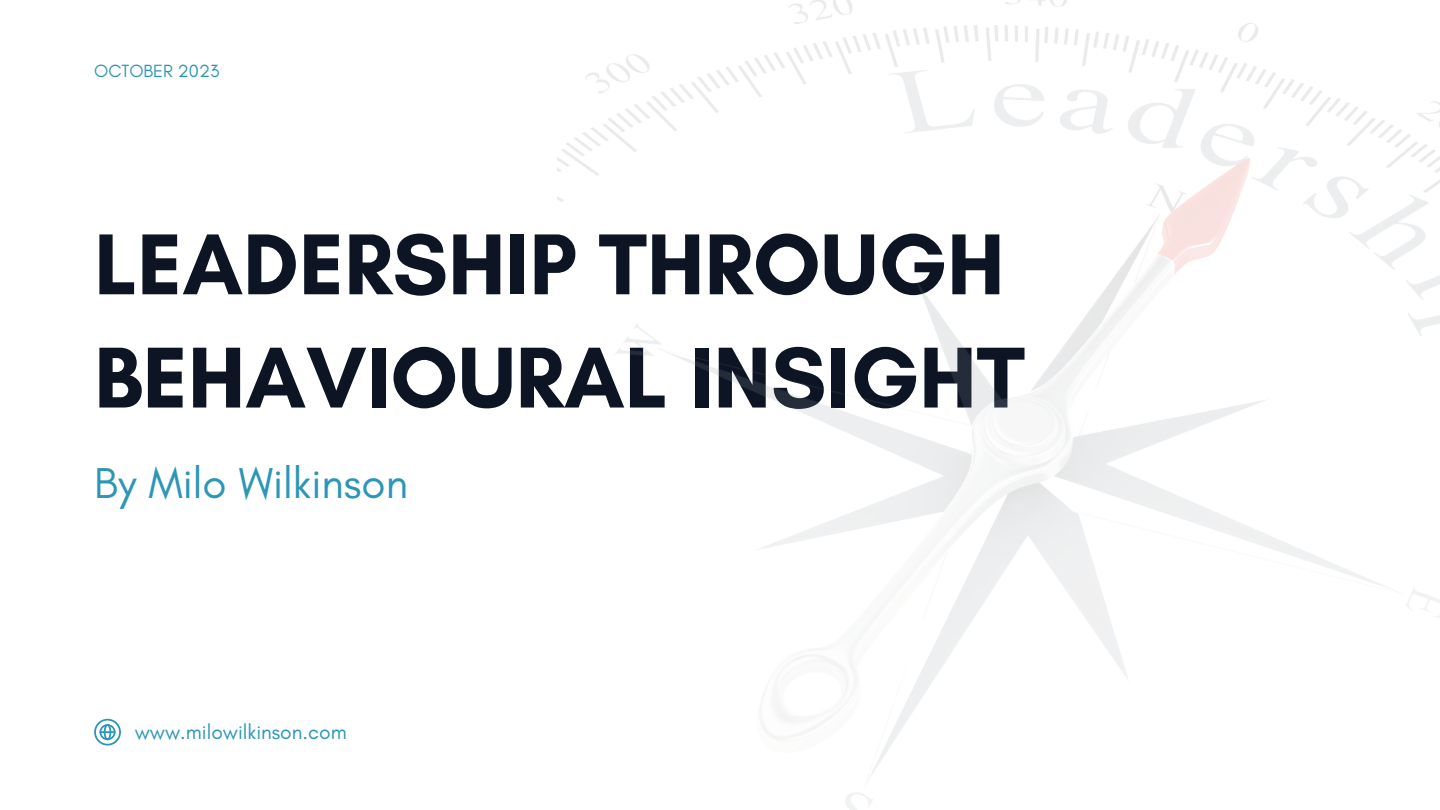
<style>
.page{position:relative;width:1440px;height:810px;background:#fff}
.page>*{position:absolute;margin:0;border:0;box-sizing:border-box;transform-origin:0 0}
.t1{font:700 88px/113.2px "Glacial Indifference";color:#0d1525}
.t2{font:44px "Glacial Indifference";color:#2c96b6}
.t3{font:21px "Glacial Indifference";color:#2c96b6}
.t4{font:18px "Glacial Indifference";color:#2c96b6}
</style>
<div class="page">
<svg style="left:94px;top:719px;width:27px;height:27px"></svg>
<img style="left:557px;top:0;width:883px;height:810px">
<h2 class="t4" style="left:94px;top:60px;width:127px">OCTOBER 2023</h2>
<p class="t1" style="left:94px;top:207px;width:932px">LEADERSHIP THROUGH<br>BEHAVIOURAL INSIGHT</p>
<p class="t2" style="left:94px;top:456px;width:316px">By Milo Wilkinson</p>
<h1 class="t3" style="left:135px;top:719px;width:213px">www.milowilkinson.com</h1>
</div>
